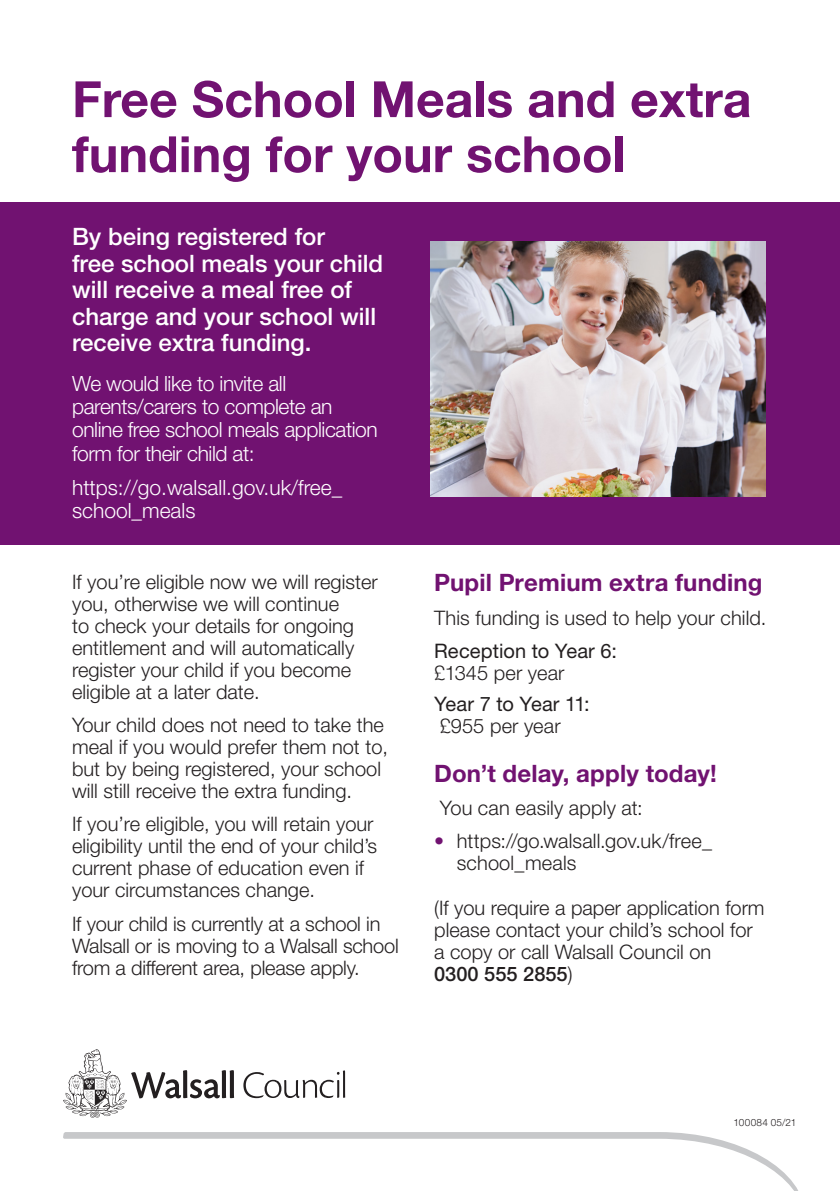
<style>
.page{position:relative;width:840px;height:1191px;background:#fff}
.page>*{position:absolute;margin:0;border:0;box-sizing:border-box;transform-origin:0 0}
.t1{font:700 50px/55px "Helvetica Neue LT Std";color:#711271}
.t2{font:500 24px/26.4px "Helvetica Neue LT Std";color:#fff}
.t3{font:700 24px "Helvetica Neue LT Std";letter-spacing:.005em;color:#711271}
.t4{font:300 21px/23.2px "Helvetica Neue LT Std";letter-spacing:-.02em;color:#fff}
.t5{font:300 21px/23.2px "Helvetica Neue LT Std";color:#fff}
.t6{font:300 20px/22px "Helvetica Neue LT Std";color:#231f20}
.t7{font:20px/22px "Helvetica Neue LT Std";letter-spacing:.005em;color:#231f20}
.t8{font:300 10px "Helvetica Neue LT Std";letter-spacing:.025em;color:#231f20}
.s1{font-weight:300}
.s2{color:#711271}
.s3{font-weight:500}
</style>
<div class="page">
<div style="left:0;top:202px;width:839px;height:342px;background:#711271"></div>
<svg style="left:243px;top:1070px;width:102px;height:28px"></svg>
<svg style="left:63px;top:1049px;width:171px;height:68px"></svg>
<svg style="left:63px;top:1132px;width:735px;height:59px"></svg>
<img style="left:430px;top:241px;width:334px;height:256px">
<p class="t1" style="left:72px;top:71px;width:680px">Free School Meals and extra funding for your school</p>
<p class="t2" style="left:72px;top:223px;width:254px">By being registered for</p>
<p class="t2" style="left:72px;top:250px;width:312px">free school meals your child</p>
<p class="t2" style="left:72px;top:276px;width:305px">will receive a meal free of charge and your school will receive extra funding.</p>
<p class="t4" style="left:72px;top:372px;width:215px">We would like to invite all</p>
<p class="t4" style="left:72px;top:395px;width:262px">parents/carers to complete an</p>
<p class="t4" style="left:72px;top:418px;width:307px">online free school meals application form for their child at:</p>
<p class="t5" style="left:72px;top:475px;width:271px">https://go.walsall.gov.uk/free_ school_meals</p>
<p class="t6" style="left:72px;top:570px;width:307px">If you’re eligible now we will register you, otherwise we will continue<br>to check your details for ongoing entitlement and will automatically register your child if you become eligible at a later date.</p>
<p class="t6" style="left:72px;top:713px;width:317px">Your child does not need to take the meal if you would prefer them not to, but by being registered, your school will still receive the extra funding.</p>
<p class="t6" style="left:72px;top:812px;width:306px">If you’re eligible, you will retain your eligibility until the end of your child’s current phase of education even if your circumstances change.</p>
<p class="t6" style="left:72px;top:912px;width:328px">If your child is currently at a school in<br>Walsall or is moving to a Walsall school from a different area, please apply.</p>
<p class="t3" style="left:434px;top:568px;width:329px">Pupil Premium extra funding</p>
<p class="t6" style="left:434px;top:606px;width:333px">This funding is used to help your child.</p>
<p class="t7" style="left:434px;top:639px;width:184px">Reception to Year 6: <span class="s1">£1345 per year</span></p>
<p class="t7" style="left:434px;top:692px;width:157px">Year 7 to Year 11: <span class="s1">£955 per year</span></p>
<p class="t3" style="left:434px;top:758px;width:284px">Don’t delay, apply today!</p>
<p class="t6" style="left:439px;top:796px;width:204px">You can easily apply at:</p>
<p class="t6" style="left:456px;top:830px;width:256px;text-indent:-23px"><span class="s2">•</span> https://go.walsall.gov.uk/free_ school_meals</p>
<p class="t6" style="left:434px;top:896px;width:332px">(If you require a paper application form please contact your child’s school for a copy or call Walsall Council on<br><span class="s3">0300 555 2855</span>)</p>
<p class="t8" style="left:733px;top:1116px;width:64px">100084 05/21</p>
</div>
